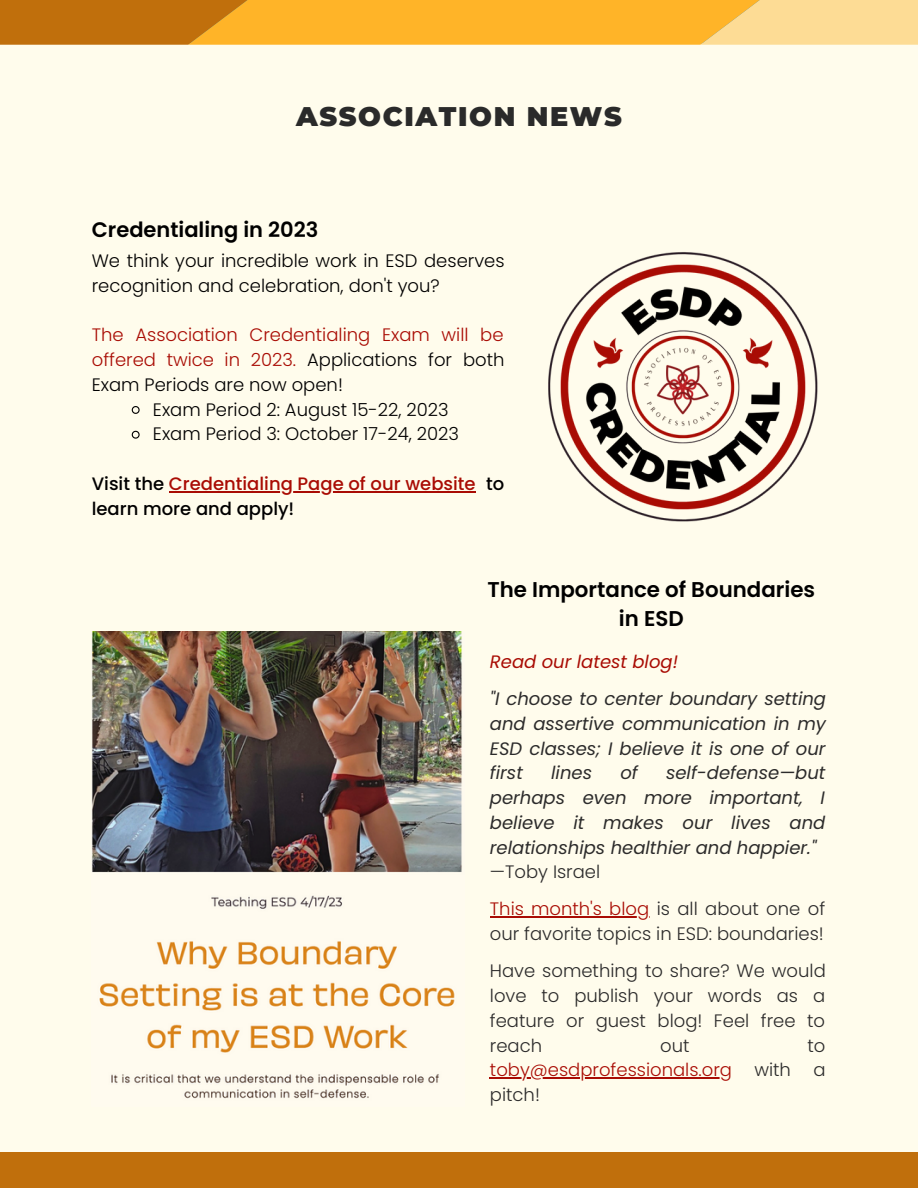
<style>
.page{position:relative;width:918px;height:1188px;background:#fffcec}
.page>*{position:absolute;margin:0;border:0;box-sizing:border-box;transform-origin:0 0}
.t1{font:900 27px "Montserrat";letter-spacing:.06em;color:#2a2a2a}
.t2{font:600 21.3px/29.2px "Poppins";color:#000;text-align:center}
.t3{font:600 21px "Poppins";color:#000}
.t4{font:italic 18px/24.8px "Poppins";color:#2c2b2b;text-align:justify}
.t5{font:300 18px/37.2px "Poppins";color:#2c2b2b}
.t6{font:300 18px/24.8px "Poppins";color:#a90c04;text-align:justify}
.t7{font:300 18px/24.8px "Poppins";color:#000}
.t8{font:500 18px/24.8px "Poppins";color:#a90c04}
.t9{font:italic 18px "Poppins";color:#a90c04}
.s1{color:#000}
.s2{color:#a90c04}
.s3{color:#2c2b2b}
</style>
<div class="page">
<div style="left:0;top:1153px;width:918px;height:35px;background:#c06f0c"></div>
<img style="left:92px;top:632px;width:370px;height:467px">
<svg style="left:0;top:0;width:918px;height:45px;background:#efac38"></svg>
<img style="left:548px;top:252px;width:270px;height:270px">
<svg style="left:131px;top:406px;width:9px;height:8px"></svg>
<svg style="left:131px;top:430px;width:9px;height:9px"></svg>
<hr style="left:169px;top:491px;width:307px;height:1px;background:#a90c04">
<hr style="left:490px;top:917px;width:159px;height:1px;background:#a90c04">
<hr style="left:490px;top:1077px;width:242px;height:2px;background:#a90c04">
<h1 class="t1" style="left:296px;top:100px;width:327px">ASSOCIATION NEWS</h1>
<p class="t3" style="left:92px;top:215px;width:228px">Credentialing in 2023</p>
<p class="t7" style="left:92px;top:248px;width:414px">We think your incredible work in ESD deserves recognition and celebration, don't you?</p>
<p class="t6" style="left:92px;top:323px;width:414px">The Association Credentialing Exam will be offered twice in 2023. <span class="s1">Applications for both Exam Periods are now open!</span></p>
<p class="t7" style="left:153px;top:397px;width:307px">Exam Period 2: August 15-22, 2023<br>Exam Period 3: October 17-24, 2023</p>
<p class="t8" style="left:92px;top:471px;width:414px"><span class="s1">Visit the</span> Credentialing Page of our website <span class="s1">to learn more and apply!</span></p>
<p class="t2" style="left:487px;top:575px;width:329px">The Importance of Boundaries in ESD</p>
<p class="t9" style="left:490px;top:649px;width:190px">Read our latest blog!</p>
<p class="t4" style="left:490px;top:686px;width:338px">"I choose to center boundary setting and assertive communication in my ESD classes; I believe it is one of our first</p>
<p class="t4" style="left:490px;top:761px;width:337px;text-indent:176px">self-defense—but perhaps even more important, I believe it makes our lives and relationships healthier and happier."</p>
<p class="t5" style="left:490px;top:853px;width:337px">—Toby Israel<br><span class="s2">This month's blog</span> is all about one of</p>
<p class="t5" style="left:490px;top:915px;width:337px">our favorite topics in ESD: boundaries!<br>Have something to share? We would</p>
<p class="t5" style="left:490px;top:983px;width:337px;line-height:24.8px;text-align:justify">love to publish your words as a feature or guest blog! Feel free to reach</p>
<p class="t4" style="left:551px;top:761px;width:42px">lines</p>
<p class="t4" style="left:620px;top:761px;width:19px">of</p>
<p class="t6" style="left:490px;top:1033px;width:337px;text-indent:318px"><span class="s3">to </span>toby@esdprofessionals.org <span class="s3">with a pitch!</span></p>
<p class="t5" style="left:660px;top:1027px;width:31px">out</p>
</div>
